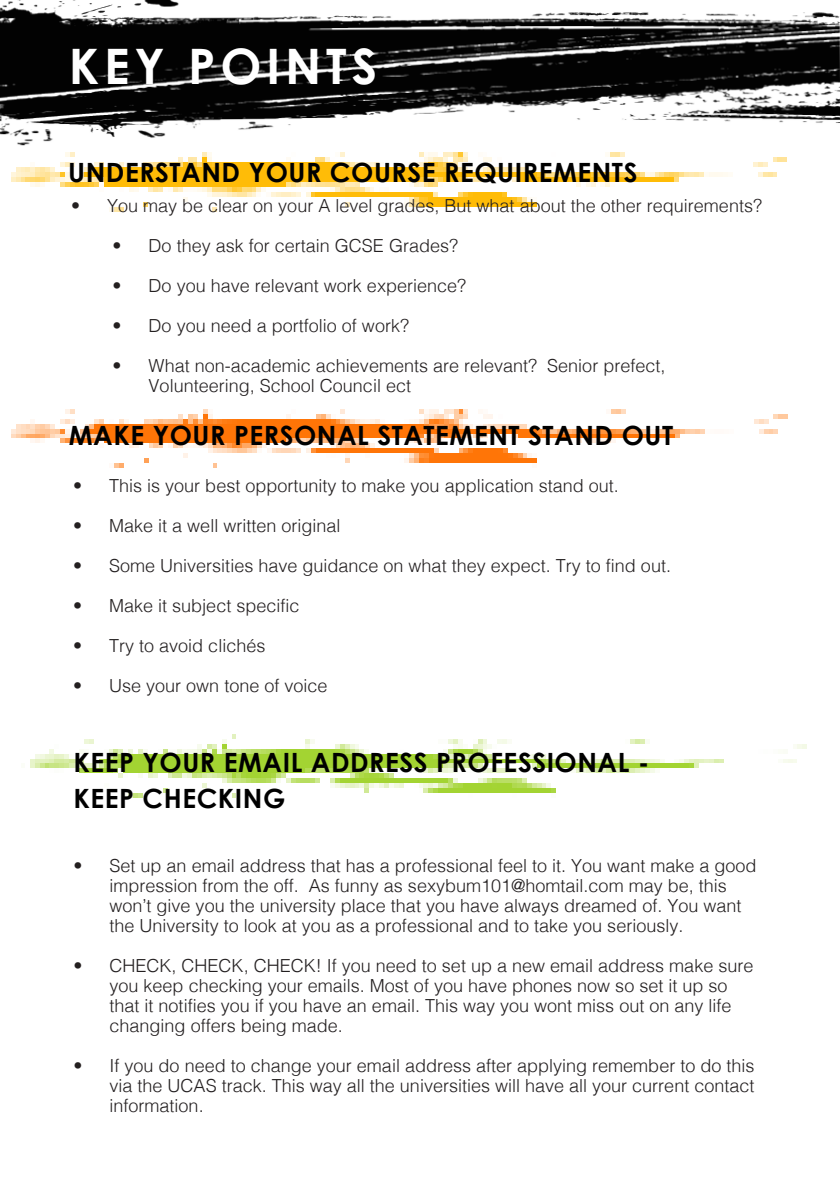
<style>
.page{position:relative;width:840px;height:1191px;background:#fff}
.page>*{position:absolute;margin:0;border:0;box-sizing:border-box;transform-origin:0 0}
.t1{font:700 49px "Century Gothic";letter-spacing:.1em;color:#fff}
.t2{font:700 26.6px/36px "Century Gothic";letter-spacing:.02em;color:#000}
.t3{font:300 18px/20px "Helvetica";color:#231f20}
</style>
<div class="page">
<img style="left:30px;top:734px;width:777px;height:64px">
<img style="left:0;top:0;width:839px;height:129px">
<img style="left:0;top:129px;width:787px;height:83px">
<img style="left:11px;top:409px;width:777px;height:59px">
<p class="t1" style="left:69px;top:35px;width:310px">KEY POINTS</p>
<p class="t2" style="left:68px;top:153px;width:570px">UNDERSTAND YOUR COURSE REQUIREMENTS</p>
<p class="t3" style="left:71px;top:194px;width:692px">• You may be clear on your A level grades, But what about the other requirements?</p>
<p class="t3" style="left:112px;top:234px;width:347px">• Do they ask for certain GCSE Grades?</p>
<p class="t3" style="left:112px;top:274px;width:355px">• Do you have relevant work experience?</p>
<p class="t3" style="left:112px;top:314px;width:298px">• Do you need a portfolio of work?</p>
<p class="t3" style="left:148px;top:354px;width:518px;text-indent:-36px">• What non-academic achievements are relevant? Senior prefect,<br>Volunteering, School Council ect</p>
<p class="t2" style="left:69px;top:417px;width:605px">MAKE YOUR PERSONAL STATEMENT STAND OUT</p>
<p class="t3" style="left:73px;top:474px;width:547px">• This is your best opportunity to make you application stand out.</p>
<p class="t3" style="left:73px;top:514px;width:269px">• Make it a well written original</p>
<p class="t3" style="left:73px;top:554px;width:599px">• Some Universities have guidance on what they expect. Try to find out.</p>
<p class="t3" style="left:73px;top:594px;width:228px">• Make it subject specific</p>
<p class="t3" style="left:73px;top:634px;width:194px">• Try to avoid clichés</p>
<p class="t3" style="left:73px;top:674px;width:256px">• Use your own tone of voice</p>
<p class="t2" style="left:73px;top:743px;width:577px">KEEP YOUR EMAIL ADDRESS PROFESSIONAL -<br>KEEP CHECKING</p>
<p class="t3" style="left:109px;top:854px;width:648px;text-indent:-36px">• Set up an email address that has a professional feel to it. You want make a good impression from the off. As funny as sexybum101@homtail.com may be, this won’t give you the university place that you have always dreamed of. You want the University to look at you as a professional and to take you seriously.</p>
<p class="t3" style="left:109px;top:954px;width:645px;text-indent:-36px">• CHECK, CHECK, CHECK! If you need to set up a new email address make sure you keep checking your emails. Most of you have phones now so set it up so that it notifies you if you have an email. This way you wont miss out on any life changing offers being made.</p>
<p class="t3" style="left:109px;top:1054px;width:646px;text-align:justify;text-indent:-36px">• If you do need to change your email address after applying remember to do this via the UCAS track. This way all the universities will have all your current contact information.</p>
</div>
